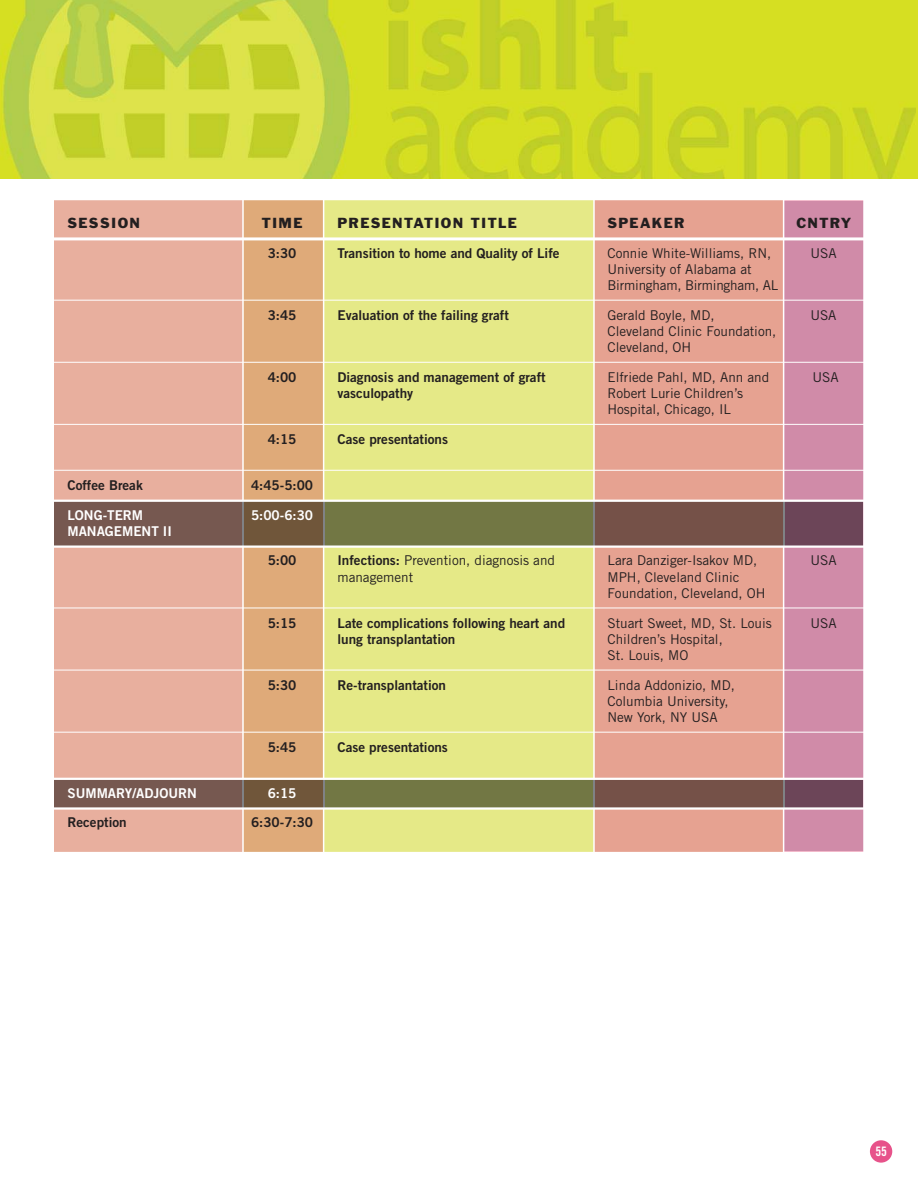
<style>
.page{position:relative;width:918px;height:1188px;background:#fff}
.page>*{position:absolute;margin:0;border:0;box-sizing:border-box;transform-origin:0 0}
.t1{font:13.5px/16.2px "Trade Gothic";color:#231f20}
.t2{font:13.5px "Trade Gothic Bold Two";color:#231f20}
.t3{font:13.5px "Trade Gothic Bold Two";color:#fff}
.t4{font:13.5px "Franklin Gothic";letter-spacing:.1em;color:#231f20}
.t5{font:13.05px "Trade Gothic Bold Cond Twenty";color:#fff}
.s1{font-family:"Trade Gothic Bold Two"}
</style>
<div class="page">
<div style="left:324px;top:200px;width:269px;height:652px;background:#e5e987"></div>
<div style="left:784px;top:200px;width:79px;height:652px;background:#d08ba8"></div>
<div style="left:595px;top:200px;width:188px;height:652px;background:#e6a291"></div>
<div style="left:54px;top:200px;width:188px;height:652px;background:#e8af9e"></div>
<div style="left:244px;top:200px;width:79px;height:652px;background:#dfaa79"></div>
<div style="left:324px;top:501px;width:269px;height:46px;background:#727744"></div>
<div style="left:784px;top:501px;width:79px;height:46px;background:#6c4558"></div>
<div style="left:595px;top:501px;width:188px;height:46px;background:#755148"></div>
<div style="left:54px;top:501px;width:188px;height:46px;background:#765850"></div>
<div style="left:244px;top:501px;width:79px;height:46px;background:#70563a"></div>
<hr style="left:242px;top:501px;width:2px;height:46px;background:#808285">
<hr style="left:323px;top:501px;width:1px;height:46px;background:#808285">
<hr style="left:593px;top:501px;width:2px;height:46px;background:#808285">
<hr style="left:783px;top:501px;width:1px;height:46px;background:#808285">
<div style="left:324px;top:779px;width:269px;height:30px;background:#727744"></div>
<div style="left:784px;top:779px;width:79px;height:30px;background:#6c4558"></div>
<div style="left:595px;top:779px;width:188px;height:30px;background:#755148"></div>
<div style="left:54px;top:779px;width:188px;height:30px;background:#765850"></div>
<div style="left:244px;top:779px;width:79px;height:30px;background:#70563a"></div>
<hr style="left:242px;top:779px;width:2px;height:30px;background:#808285">
<hr style="left:323px;top:779px;width:1px;height:30px;background:#808285">
<hr style="left:593px;top:779px;width:2px;height:30px;background:#808285">
<hr style="left:783px;top:779px;width:1px;height:30px;background:#808285">
<hr style="left:54px;top:237px;width:810px;height:3px;background:#fff">
<hr style="left:54px;top:300px;width:810px;height:1px;background:#fff">
<hr style="left:54px;top:362px;width:810px;height:1px;background:#fff">
<hr style="left:54px;top:424px;width:810px;height:1px;background:#fff">
<hr style="left:54px;top:470px;width:810px;height:1px;background:#fff">
<hr style="left:54px;top:500px;width:810px;height:2px;background:#fff">
<hr style="left:54px;top:545px;width:810px;height:3px;background:#fff">
<hr style="left:54px;top:608px;width:810px;height:1px;background:#fff">
<hr style="left:54px;top:670px;width:810px;height:1px;background:#fff">
<hr style="left:54px;top:732px;width:810px;height:1px;background:#fff">
<hr style="left:54px;top:778px;width:810px;height:2px;background:#fff">
<hr style="left:54px;top:807px;width:810px;height:3px;background:#fff">
<div style="left:870px;top:1140px;width:22px;height:23px;background:#e7528a;border-radius:50%"></div>
<img style="left:0;top:0;width:915px;height:179px">
<p class="t4" style="left:68px;top:218px;width:74px">SESSION</p>
<p class="t4" style="left:262px;top:218px;width:42px">TIME</p>
<p class="t4" style="left:337px;top:218px;width:181px">PRESENTATION TITLE</p>
<p class="t4" style="left:607px;top:218px;width:79px">SPEAKER</p>
<p class="t4" style="left:796px;top:218px;width:56px">CNTRY</p>
<p class="t2" style="left:268px;top:248px;width:30px">3:30</p>
<p class="t2" style="left:338px;top:248px;width:224px">Transition to home and Quality of Life</p>
<p class="t1" style="left:608px;top:246px;width:165px">Connie White-Williams, RN,</p>
<p class="t1" style="left:810px;top:246px;width:28px">USA</p>
<p class="t1" style="left:608px;top:262px;width:172px">University of Alabama at<br>Birmingham, Birmingham, AL</p>
<p class="t2" style="left:268px;top:310px;width:30px">3:45</p>
<p class="t2" style="left:338px;top:310px;width:173px">Evaluation of the failing graft</p>
<p class="t1" style="left:608px;top:308px;width:109px">Gerald Boyle, MD,</p>
<p class="t1" style="left:810px;top:308px;width:28px">USA</p>
<p class="t1" style="left:608px;top:324px;width:170px">Cleveland Clinic Foundation,<br>Cleveland, OH</p>
<p class="t2" style="left:268px;top:372px;width:30px">4:00</p>
<p class="t2" style="left:338px;top:372px;width:210px">Diagnosis and management of graft</p>
<p class="t1" style="left:608px;top:370px;width:163px">Elfriede Pahl, MD, Ann and</p>
<p class="t1" style="left:812px;top:370px;width:28px">USA</p>
<p class="t2" style="left:338px;top:388px;width:77px">vasculopathy</p>
<p class="t1" style="left:608px;top:386px;width:137px">Robert Lurie Children’s<br>Hospital, Chicago, IL</p>
<p class="t2" style="left:268px;top:434px;width:30px">4:15</p>
<p class="t2" style="left:338px;top:434px;width:112px">Case presentations</p>
<p class="t2" style="left:68px;top:480px;width:77px">Coffee Break</p>
<p class="t2" style="left:251px;top:480px;width:64px">4:45-5:00</p>
<p class="t3" style="left:68px;top:510px;width:77px">LONG-TERM</p>
<p class="t3" style="left:251px;top:510px;width:64px">5:00-6:30</p>
<p class="t3" style="left:68px;top:526px;width:106px">MANAGEMENT II</p>
<p class="t2" style="left:268px;top:556px;width:30px">5:00</p>
<p class="t1" style="left:338px;top:554px;width:219px"><span class="s1">Infections:</span> Prevention, diagnosis and</p>
<p class="t1" style="left:608px;top:554px;width:151px">Lara Danziger-Isakov MD,</p>
<p class="t1" style="left:810px;top:554px;width:28px">USA</p>
<p class="t1" style="left:338px;top:570px;width:77px">management</p>
<p class="t1" style="left:607px;top:570px;width:160px">MPH, Cleveland Clinic<br>Foundation, Cleveland, OH</p>
<p class="t2" style="left:268px;top:618px;width:30px">5:15</p>
<p class="t2" style="left:338px;top:618px;width:229px">Late complications following heart and</p>
<p class="t1" style="left:608px;top:616px;width:166px">Stuart Sweet, MD, St. Louis</p>
<p class="t1" style="left:810px;top:616px;width:28px">USA</p>
<p class="t2" style="left:338px;top:634px;width:119px">lung transplantation</p>
<p class="t1" style="left:608px;top:632px;width:117px">Children’s Hospital,<br>St. Louis, MO</p>
<p class="t2" style="left:268px;top:680px;width:30px">5:30</p>
<p class="t2" style="left:338px;top:680px;width:110px">Re-transplantation</p>
<p class="t1" style="left:608px;top:678px;width:129px">Linda Addonizio, MD,<br>Columbia University,<br>New York, NY USA</p>
<p class="t2" style="left:268px;top:742px;width:30px">5:45</p>
<p class="t2" style="left:338px;top:742px;width:112px">Case presentations</p>
<p class="t3" style="left:68px;top:788px;width:131px">SUMMARY/ADJOURN</p>
<p class="t3" style="left:268px;top:788px;width:30px">6:15</p>
<p class="t2" style="left:68px;top:818px;width:61px">Reception</p>
<p class="t2" style="left:251px;top:818px;width:64px">6:30-7:30</p>
<p class="t5" style="left:875px;top:1147px;width:13px">55</p>
</div>
